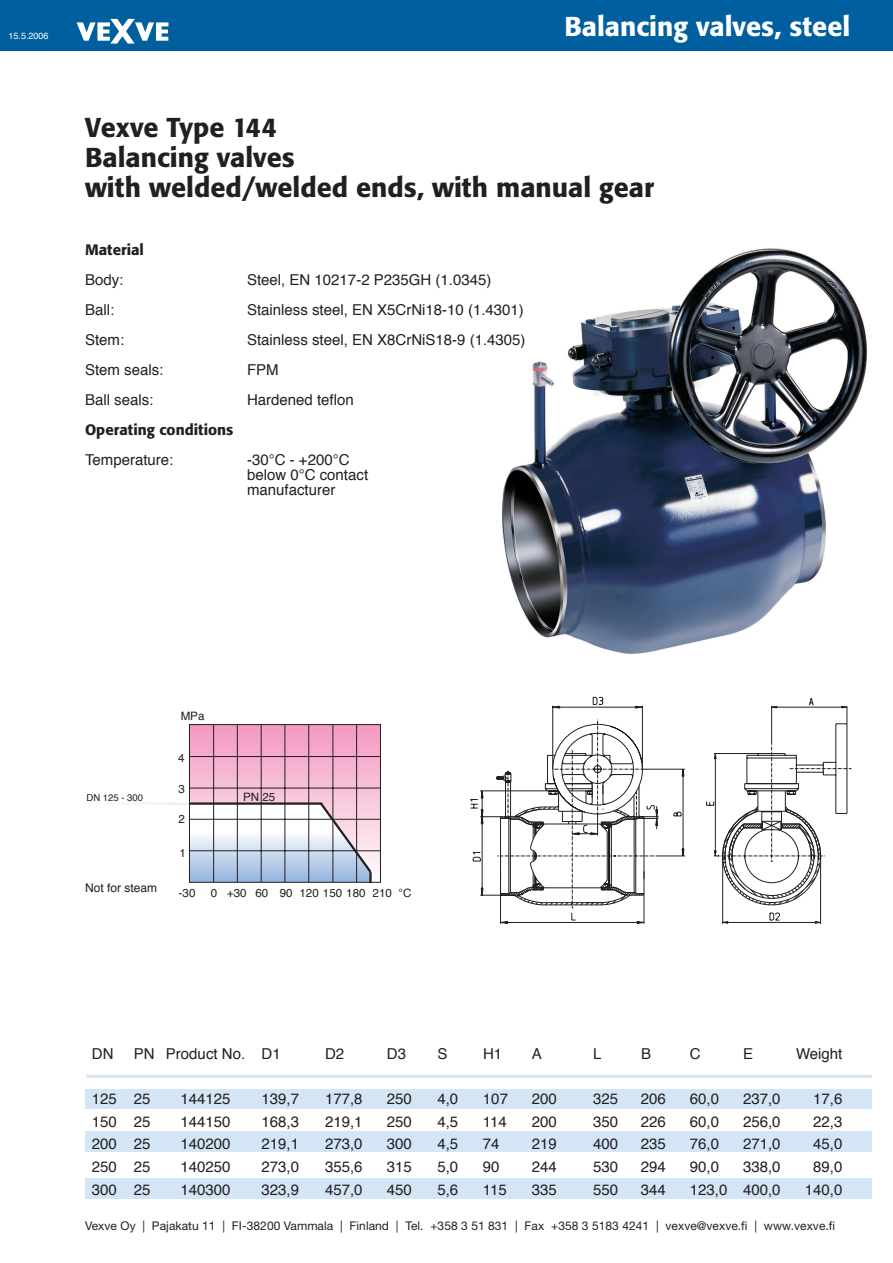
<style>
.page{position:relative;width:893px;height:1263px;background:#fff}
.page>*{position:absolute;margin:0;border:0;box-sizing:border-box;transform-origin:0 0}
.t1{font:500 27px/30px "Formata BQ";color:#231f20}
.t2{font:500 27px "Formata BQ";color:#fff}
.t3{font:15px/15px "Helvetica";color:#231f20}
.t4{font:500 15px "Formata BQ";color:#231f20}
.t5{font:12px "Helvetica Neue";letter-spacing:.005em;color:#231f20}
.t6{font:12px "Helvetica";color:#231f20}
.t7{font:11.55px "Helvetica";color:#231f20}
.t8{font:9.6px "Helvetica";color:#231f20}
.t9{font:9px "Helvetica";color:#fff}
</style>
<div class="page">
<img style="left:502px;top:248px;width:366px;height:406px">
<div style="left:0;top:0;width:893px;height:51px;background:#005f9f"></div>
<svg style="left:77px;top:19px;width:91px;height:25px"></svg>
<div style="left:85px;top:1179px;width:787px;height:20px;background:#d4e5f5"></div>
<div style="left:85px;top:1131px;width:787px;height:21px;background:#d4e5f5"></div>
<div style="left:85px;top:1089px;width:787px;height:20px;background:#d4e5f5"></div>
<hr style="left:86px;top:1075px;width:786px;height:3px;background:#d4e5f5">
<svg style="left:470px;top:705px;width:378px;height:218px"></svg>
<svg style="left:825px;top:724px;width:26px;height:165px"></svg>
<svg style="left:495px;top:720px;width:330px;height:186px"></svg>
<hr style="left:85px;top:803px;width:93px;height:1px;background:#f5f8fc">
<svg style="left:178px;top:725px;width:202px;height:158px"></svg>
<p class="t9" style="left:9px;top:32px;width:42px">15.5.2006</p>
<h1 class="t2" style="left:564px;top:14px;width:287px">Balancing valves, steel</h1>
<h1 class="t1" style="left:85px;top:114px;width:571px">Vexve Type 144<br>Balancing valves<br>with welded/welded ends, with manual gear</h1>
<p class="t4" style="left:85px;top:242px;width:60px">Material</p>
<p class="t3" style="left:85px;top:273px;width:40px">Body:</p>
<p class="t3" style="left:247px;top:273px;width:246px">Steel, EN 10217-2 P235GH (1.0345)</p>
<p class="t3" style="left:85px;top:303px;width:31px">Ball:</p>
<p class="t3" style="left:247px;top:303px;width:278px">Stainless steel, EN X5CrNi18-10 (1.4301)</p>
<p class="t3" style="left:85px;top:333px;width:41px">Stem:</p>
<p class="t3" style="left:247px;top:333px;width:280px">Stainless steel, EN X8CrNiS18-9 (1.4305)</p>
<p class="t3" style="left:85px;top:363px;width:80px">Stem seals:</p>
<p class="t3" style="left:247px;top:363px;width:33px">FPM</p>
<p class="t3" style="left:85px;top:393px;width:70px">Ball seals:</p>
<p class="t3" style="left:247px;top:393px;width:108px">Hardened teflon</p>
<p class="t4" style="left:85px;top:423px;width:150px">Operating conditions</p>
<p class="t3" style="left:85px;top:453px;width:90px">Temperature:</p>
<p class="t3" style="left:247px;top:453px;width:123px">-30 C - +200 C below 0 C contact manufacturer</p>
<p class="t7" style="left:181px;top:712px;width:25px">MPa</p>
<p class="t8" style="left:87px;top:794px;width:58px">DN 125 - 300</p>
<p class="t6" style="left:85px;top:882px;width:74px">Not for steam</p>
<p class="t7" style="left:178px;top:753px;width:8px">4</p>
<p class="t7" style="left:178px;top:784px;width:8px">3</p>
<p class="t7" style="left:179px;top:814px;width:8px">2</p>
<p class="t7" style="left:180px;top:848px;width:8px">1</p>
<p class="t7" style="left:243px;top:792px;width:34px">PN 25</p>
<p class="t7" style="left:179px;top:888px;width:18px">-30</p>
<p class="t7" style="left:211px;top:888px;width:202px">0 +30 60 90 120 150 180 210 C</p>
<p class="t3" style="left:92px;top:1047px;width:23px">DN</p>
<p class="t3" style="left:134px;top:1047px;width:148px">PN Product No. D1</p>
<p class="t3" style="left:325px;top:1047px;width:21px">D2</p>
<p class="t3" style="left:387px;top:1047px;width:21px">D3</p>
<p class="t3" style="left:437px;top:1047px;width:12px">S</p>
<p class="t3" style="left:483px;top:1047px;width:21px">H1</p>
<p class="t3" style="left:532px;top:1047px;width:12px">A</p>
<p class="t3" style="left:593px;top:1047px;width:10px">L</p>
<p class="t3" style="left:641px;top:1047px;width:12px">B</p>
<p class="t3" style="left:690px;top:1047px;width:12px">C</p>
<p class="t3" style="left:743px;top:1047px;width:12px">E</p>
<p class="t3" style="left:796px;top:1047px;width:48px">Weight</p>
<p class="t3" style="left:92px;top:1093px;width:60px">125 25</p>
<p class="t3" style="left:181px;top:1093px;width:52px">144125</p>
<p class="t3" style="left:261px;top:1093px;width:39px">139,7</p>
<p class="t3" style="left:325px;top:1093px;width:39px">177,8</p>
<p class="t3" style="left:387px;top:1093px;width:27px">250</p>
<p class="t3" style="left:437px;top:1093px;width:22px">4,0</p>
<p class="t3" style="left:483px;top:1093px;width:27px">107</p>
<p class="t3" style="left:532px;top:1093px;width:27px">200</p>
<p class="t3" style="left:593px;top:1093px;width:27px">325</p>
<p class="t3" style="left:641px;top:1093px;width:27px">206</p>
<p class="t3" style="left:690px;top:1093px;width:31px">60,0</p>
<p class="t3" style="left:743px;top:1093px;width:39px">237,0</p>
<p class="t3" style="left:813px;top:1093px;width:31px">17,6</p>
<p class="t3" style="left:92px;top:1115px;width:60px">150 25</p>
<p class="t3" style="left:181px;top:1115px;width:52px">144150</p>
<p class="t3" style="left:261px;top:1115px;width:39px">168,3</p>
<p class="t3" style="left:325px;top:1115px;width:39px">219,1</p>
<p class="t3" style="left:387px;top:1115px;width:27px">250</p>
<p class="t3" style="left:437px;top:1115px;width:22px">4,5</p>
<p class="t3" style="left:483px;top:1115px;width:25px">114</p>
<p class="t3" style="left:532px;top:1115px;width:27px">200</p>
<p class="t3" style="left:593px;top:1115px;width:27px">350</p>
<p class="t3" style="left:641px;top:1115px;width:27px">226</p>
<p class="t3" style="left:690px;top:1115px;width:31px">60,0</p>
<p class="t3" style="left:743px;top:1115px;width:39px">256,0</p>
<p class="t3" style="left:813px;top:1115px;width:31px">22,3</p>
<p class="t3" style="left:92px;top:1138px;width:60px">200 25</p>
<p class="t3" style="left:181px;top:1138px;width:52px">140200</p>
<p class="t3" style="left:261px;top:1138px;width:39px">219,1</p>
<p class="t3" style="left:325px;top:1138px;width:39px">273,0</p>
<p class="t3" style="left:387px;top:1138px;width:27px">300</p>
<p class="t3" style="left:437px;top:1138px;width:22px">4,5</p>
<p class="t3" style="left:483px;top:1138px;width:18px">74</p>
<p class="t3" style="left:532px;top:1138px;width:27px">219</p>
<p class="t3" style="left:593px;top:1138px;width:27px">400</p>
<p class="t3" style="left:641px;top:1138px;width:27px">235</p>
<p class="t3" style="left:690px;top:1138px;width:31px">76,0</p>
<p class="t3" style="left:743px;top:1138px;width:39px">271,0</p>
<p class="t3" style="left:813px;top:1138px;width:31px">45,0</p>
<p class="t3" style="left:92px;top:1161px;width:60px">250 25</p>
<p class="t3" style="left:181px;top:1161px;width:52px">140250</p>
<p class="t3" style="left:261px;top:1161px;width:39px">273,0</p>
<p class="t3" style="left:325px;top:1161px;width:39px">355,6</p>
<p class="t3" style="left:387px;top:1161px;width:27px">315</p>
<p class="t3" style="left:437px;top:1161px;width:22px">5,0</p>
<p class="t3" style="left:483px;top:1161px;width:18px">90</p>
<p class="t3" style="left:532px;top:1161px;width:27px">244</p>
<p class="t3" style="left:593px;top:1161px;width:27px">530</p>
<p class="t3" style="left:641px;top:1161px;width:27px">294</p>
<p class="t3" style="left:690px;top:1161px;width:31px">90,0</p>
<p class="t3" style="left:743px;top:1161px;width:39px">338,0</p>
<p class="t3" style="left:813px;top:1161px;width:31px">89,0</p>
<p class="t3" style="left:92px;top:1183px;width:60px">300 25</p>
<p class="t3" style="left:181px;top:1183px;width:52px">140300</p>
<p class="t3" style="left:261px;top:1183px;width:39px">323,9</p>
<p class="t3" style="left:325px;top:1183px;width:39px">457,0</p>
<p class="t3" style="left:387px;top:1183px;width:27px">450</p>
<p class="t3" style="left:437px;top:1183px;width:22px">5,6</p>
<p class="t3" style="left:483px;top:1183px;width:25px">115</p>
<p class="t3" style="left:532px;top:1183px;width:27px">335</p>
<p class="t3" style="left:593px;top:1183px;width:27px">550</p>
<p class="t3" style="left:641px;top:1183px;width:27px">344</p>
<p class="t3" style="left:690px;top:1183px;width:92px">123,0 400,0</p>
<p class="t3" style="left:805px;top:1183px;width:39px">140,0</p>
<p class="t5" style="left:85px;top:1222px;width:751px">Vexve Oy | Pajakatu 11 | FI-38200 Vammala | Finland | Tel. +358 3 51 831 | Fax +358 3 5183 4241 | vexve@vexve.fi | www.vexve.fi</p>
</div>
